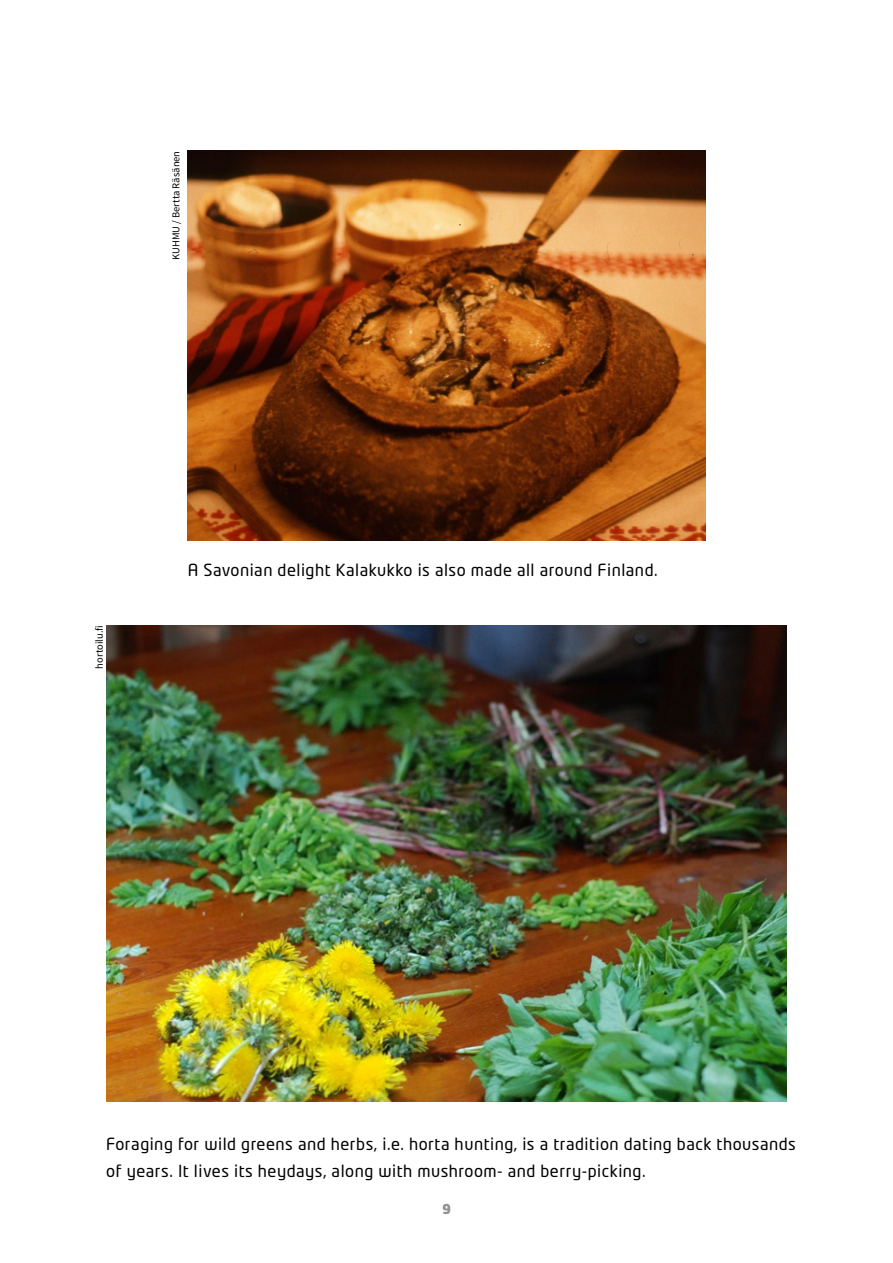
<style>
.page{position:relative;width:893px;height:1263px;background:#fff}
.page>*{position:absolute;margin:0;border:0;box-sizing:border-box;transform-origin:0 0}
.t1{font:16.5px/27px "Neo Tech Pro";letter-spacing:.03em;color:#000}
.t2{font:900 13.5px "Neo Tech Pro";color:#929292}
.t3{font:10.5px "Source Sans Pro";color:#000}
</style>
<div class="page">
<img style="left:188px;top:151px;width:517px;height:389px">
<img style="left:106px;top:625px;width:681px;height:476px">
<p class="t3" style="left:169px;top:260px;width:111px;rotate:-90deg">KUHMU / Bertta Räsänen</p>
<p class="t3" style="left:93px;top:668px;width:45px;rotate:-90deg">hortoilu.fi</p>
<p class="t1" style="left:188px;top:556px;width:471px">A Savonian delight Kalakukko is also made all around Finland.</p>
<p class="t1" style="left:106px;top:1130px;width:691px">Foraging for wild greens and herbs, i.e. horta hunting, is a tradition dating back thousands of years. It lives its heydays, along with mushroom- and berry-picking.</p>
<p class="t2" style="left:442px;top:1200px;width:10px">9</p>
</div>
